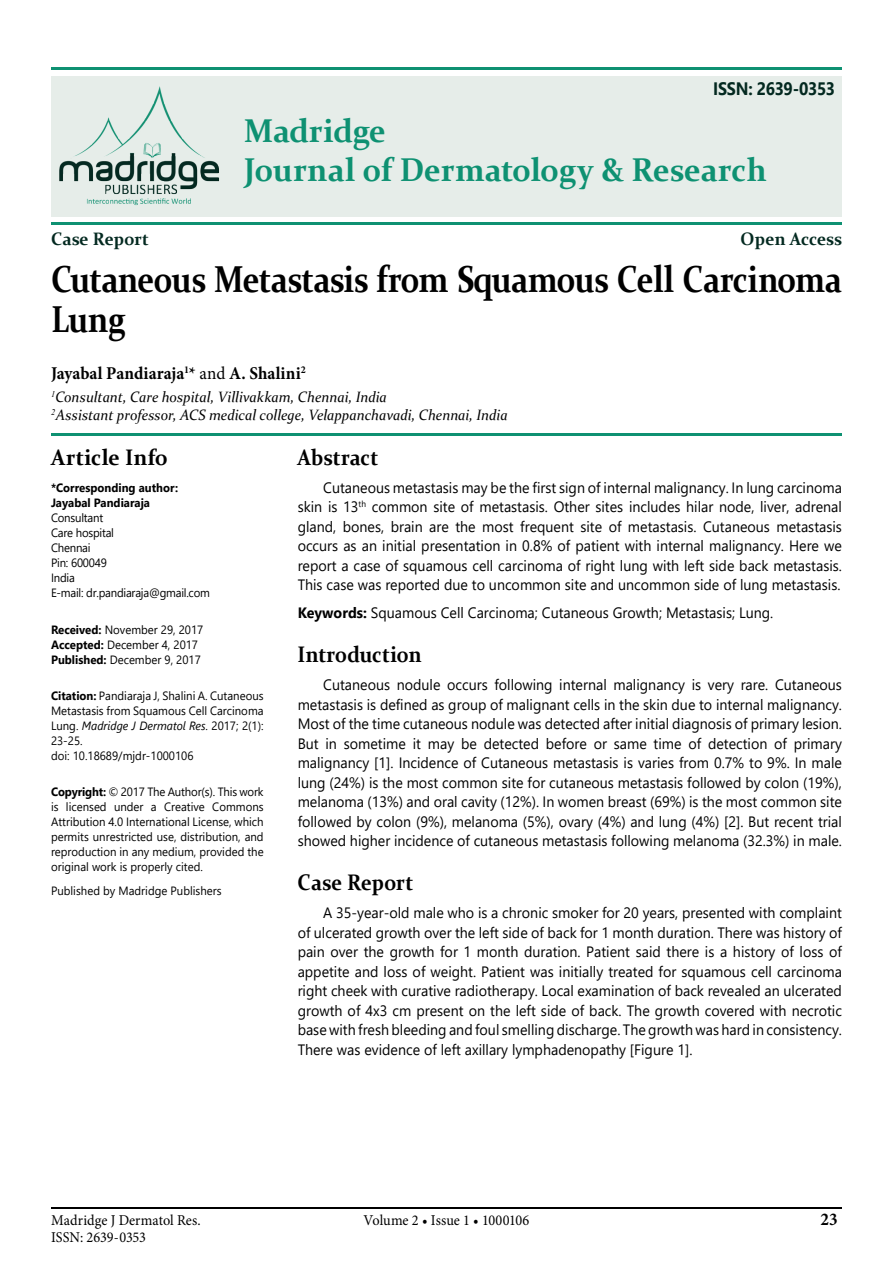
<style>
.page{position:relative;width:893px;height:1263px;background:#fff}
.page>*{position:absolute;margin:0;border:0;box-sizing:border-box;transform-origin:0 0}
.t1{font:700 37.5px/40.5px "Constantia";letter-spacing:-.015em;color:#000;scale:.85 1}
.t2{font:700 33px/39px "Constantia";letter-spacing:-.005em;color:#0e9172;scale:.95 1}
.t3{font:700 22.5px "Constantia";color:#000;scale:.9 1}
.t4{font:700 22.5px "Constantia";color:#000;scale:.95 1}
.t5{font:700 18px "Minion Pro";color:#000;scale:.95 1}
.t6{font:700 18px "Constantia";color:#032920;scale:.95 1}
.t7{font:700 18px "Segoe UI";letter-spacing:-.02em;color:#032920;scale:.9 1}
.t8{font:15px/19.5px "Segoe UI";color:#000;text-align:justify;scale:.95 1}
.t9{font:italic 15px/18px "Constantia";color:#000;scale:.95 1}
.t10{font:15px "Minion Pro";color:#000;scale:.95 1}
.t11{font:12px/15px "Segoe UI";color:#000;scale:.95 1}
.t12{font:12px/15px "Segoe UI";letter-spacing:-.02em;color:#000;scale:.95 1}
.t13{font:700 12px/15px "Segoe UI";color:#000;scale:.95 1}
.s1{font-weight:400}
.s2{font-weight:700}
.s3{font-style:italic}
</style>
<div class="page">
<hr style="left:51px;top:1208px;width:791px;height:1px;background:#000">
<hr style="left:51px;top:223px;width:791px;height:2px;background:#0e9172">
<hr style="left:51px;top:68px;width:791px;height:2px;background:#0e9172">
<div style="left:51px;top:76px;width:791px;height:140px;background:#e6ede9"></div>
<img style="left:59px;top:86px;width:160px;height:120px">
<hr style="left:51px;top:433px;width:791px;height:2px;background:#0e9172">
<p class="t7" style="left:713px;top:71px;width:137px">ISSN: 2639-0353</p>
<h2 class="t2" style="left:244px;top:109px;width:552px">Madridge<br>Journal of Dermatology &amp; Research</h2>
<p class="t6" style="left:51px;top:226px;width:105px">Case Report</p>
<p class="t6" style="left:741px;top:226px;width:108px">Open Access</p>
<h1 class="t1" style="left:51px;top:257px;width:932px">Cutaneous Metastasis from Squamous Cell Carcinoma<br>Lung</h1>
<p class="t5" style="left:51px;top:361px;width:270px">Jayabal Pandiaraja<sup>1</sup>* <span class="s1">and</span> A. Shalini<sup>2</sup></p>
<p class="t9" style="left:51px;top:387px;width:482px"><sup>1</sup>Consultant, Care hospital, Villivakkam, Chennai, India<br><sup>2</sup>Assistant professor, ACS medical college, Velappanchavadi, Chennai, India</p>
<h3 class="t4" style="left:51px;top:441px;width:125px">Article Info</h3>
<p class="t13" style="left:51px;top:480px;width:135px">*Corresponding author:<br>Jayabal Pandiaraja</p>
<p class="t12" style="left:51px;top:510px;width:169px">Consultant<br>Care hospital<br>Chennai<br>Pin: 600049<br>India<br>E-mail: dr.pandiaraja@gmail.com</p>
<p class="t11" style="left:51px;top:621px;width:162px"><span class="s2">Received:</span> November 29, 2017<br><span class="s2">Accepted:</span> December 4, 2017<br><span class="s2">Published:</span> December 9, 2017</p>
<p class="t11" style="left:51px;top:687px;width:225px"><span class="s2">Citation:</span> Pandiaraja J, Shalini A. Cutaneous Metastasis from Squamous Cell Carcinoma Lung. <span class="s3">Madridge J Dermatol Res</span>. 2017; 2(1):<br>23-25.<br>doi: 10.18689/mjdr-1000106</p>
<p class="t11" style="left:51px;top:783px;width:225px;text-align:justify"><span class="s2">Copyright:</span> © 2017 The Author(s). This work is licensed under a Creative Commons Attribution 4.0 International License, which permits unrestricted use, distribution, and reproduction in any medium, provided the original work is properly cited.</p>
<p class="t11" style="left:51px;top:882px;width:181px">Published by Madridge Publishers</p>
<h3 class="t3" style="left:298px;top:441px;width:91px">Abstract</h3>
<p class="t8" style="left:298px;top:476px;width:574px;text-indent:26px">Cutaneous metastasis may be the first sign of internal malignancy. In lung carcinoma skin is 13<sup>th</sup> common site of metastasis. Other sites includes hilar node, liver, adrenal gland, bones, brain are the most frequent site of metastasis. Cutaneous metastasis occurs as an initial presentation in 0.8% of patient with internal malignancy. Here we report a case of squamous cell carcinoma of right lung with left side back metastasis.<br>This case was reported due to uncommon site and uncommon side of lung metastasis.</p>
<p class="t8" style="left:298px;top:602px;width:502px"><span class="s2">Keywords:</span> Squamous Cell Carcinoma; Cutaneous Growth; Metastasis; Lung.</p>
<h3 class="t3" style="left:298px;top:639px;width:139px">Introduction</h3>
<p class="t8" style="left:298px;top:674px;width:574px;text-indent:26px">Cutaneous nodule occurs following internal malignancy is very rare. Cutaneous metastasis is defined as group of malignant cells in the skin due to internal malignancy.<br>Most of the time cutaneous nodule was detected after initial diagnosis of primary lesion.<br>But in sometime it may be detected before or same time of detection of primary malignancy [1]. Incidence of Cutaneous metastasis is varies from 0.7% to 9%. In male lung (24%) is the most common site for cutaneous metastasis followed by colon (19%), melanoma (13%) and oral cavity (12%). In women breast (69%) is the most common site followed by colon (9%), melanoma (5%), ovary (4%) and lung (4%) [2]. But recent trial showed higher incidence of cutaneous metastasis following melanoma (32.3%) in male.</p>
<h3 class="t3" style="left:298px;top:867px;width:130px">Case Report</h3>
<p class="t8" style="left:298px;top:902px;width:574px;text-indent:26px">A 35-year-old male who is a chronic smoker for 20 years, presented with complaint of ulcerated growth over the left side of back for 1 month duration. There was history of pain over the growth for 1 month duration. Patient said there is a history of loss of appetite and loss of weight. Patient was initially treated for squamous cell carcinoma right cheek with curative radiotherapy. Local examination of back revealed an ulcerated growth of 4x3 cm present on the left side of back. The growth covered with necrotic base with fresh bleeding and foul smelling discharge. The growth was hard in consistency.<br>There was evidence of left axillary lymphadenopathy [Figure 1].</p>
<p class="t10" style="left:51px;top:1210px;width:159px">Madridge J Dermatol Res.</p>
<p class="t10" style="left:364px;top:1210px;width:176px">Volume 2 • Issue 1 • 1000106</p>
<p class="t5" style="left:821px;top:1206px;width:19px">23</p>
<p class="t10" style="left:51px;top:1227px;width:101px">ISSN: 2639-0353</p>
</div>
